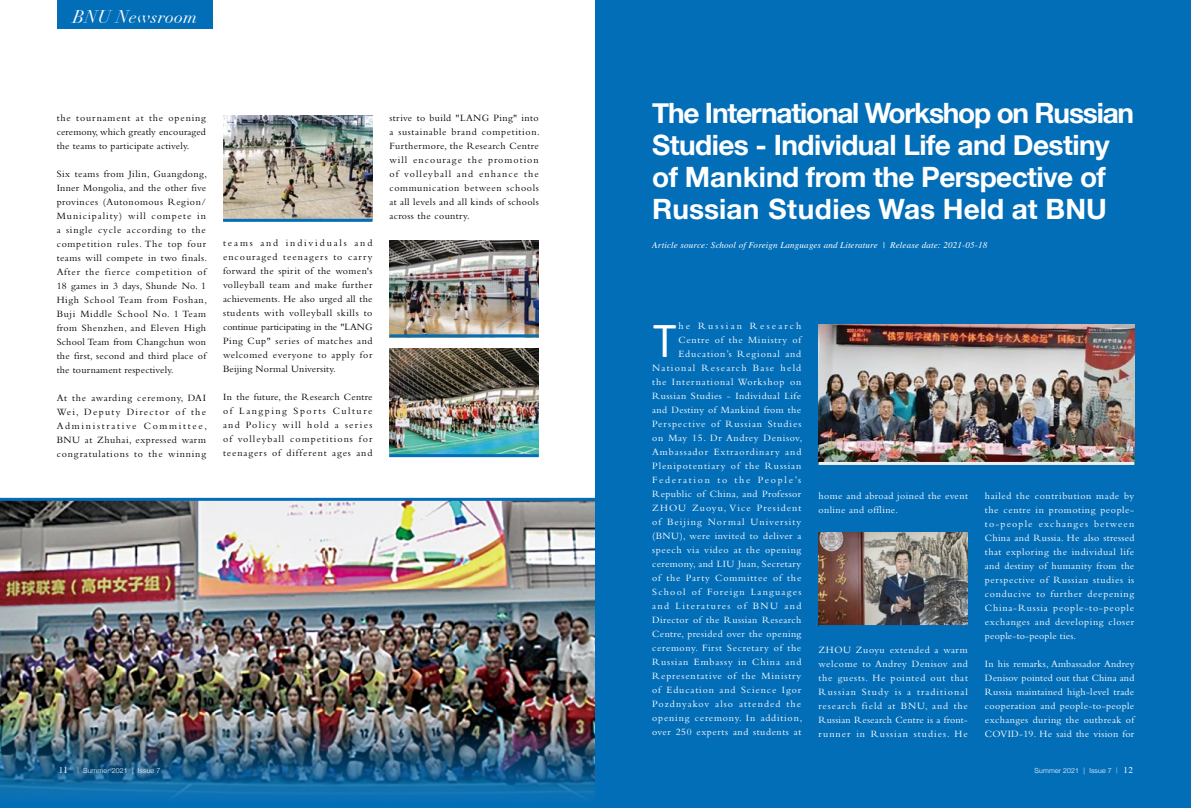
<style>
.page{position:relative;width:1191px;height:808px;background:#fff}
.page>*{position:absolute;margin:0;border:0;box-sizing:border-box;transform-origin:0 0}
.t1{font:42.9px "Neo Tech";color:#fff}
.t2{font:700 28px/32px "Helvetica Neue";letter-spacing:-.02em;color:#fff}
.t3{font:italic 18px "Linotype Didot Oldstyle Figures";letter-spacing:.02em;color:#fff}
.t4{font:10px/14px "Bembo Std";letter-spacing:.075em;color:#fff;text-align:justify}
.t5{font:10px/14px "Bembo Std";letter-spacing:.035em;color:#000;text-align:justify}
.t6{font:10px/14px "Bembo Std";letter-spacing:.04em;color:#fff}
.t7{font:italic 9px "STIX General";letter-spacing:.02em;color:#fff}
.t8{font:300 7px "Helvetica Neue";letter-spacing:.02em;color:#fff}
.s1{font-family:"STIX General";font-weight:400;font-size:9px}
.s2{font-size:6px}
</style>
<div class="page">
<img style="left:0;top:501px;width:595px;height:210px">
<img style="left:0;top:711px;width:595px;height:97px">
<div style="left:595px;top:0;width:596px;height:808px;background:#036eb8"></div>
<div style="left:57px;top:0;width:156px;height:28px;background:#036eb8"></div>
<img style="left:818px;top:533px;width:150px;height:92px">
<img style="left:223px;top:116px;width:149px;height:103px">
<img style="left:389px;top:241px;width:150px;height:93px">
<img style="left:389px;top:349px;width:150px;height:105px">
<img style="left:818px;top:325px;width:316px;height:137px">
<hr style="left:223px;top:219px;width:149px;height:3px;background:#036eb8">
<hr style="left:389px;top:334px;width:150px;height:3px;background:#036eb8">
<hr style="left:389px;top:454px;width:150px;height:3px;background:#036eb8">
<hr style="left:0;top:498px;width:595px;height:3px;background:#036eb8">
<hr style="left:818px;top:462px;width:316px;height:3px;background:#efefef">
<h3 class="t3" style="left:73px;top:6px;width:126px">BNU Newsroom</h3>
<p class="t5" style="left:57px;top:111px;width:151px">the tournament at the opening ceremony, which greatly encouraged the teams to participate actively.</p>
<p class="t5" style="left:57px;top:167px;width:152px">Six teams from Jilin, Guangdong, Inner Mongolia, and the other five provinces (Autonomous Region/ Municipality) will compete in a single cycle according to the competition rules. The top four teams will compete in two finals.<br>After the fierce competition of 18 games in 3 days, Shunde No. 1<br>High School Team from Foshan, Buji Middle School No. 1 Team from Shenzhen, and Eleven High School Team from Changchun won the first, second and third place of the tournament respectively.</p>
<p class="t5" style="left:57px;top:391px;width:152px">At the awarding ceremony, DAI Wei, Deputy Director of the Administrative Committee, BNU at Zhuhai, expressed warm congratulations to the winning</p>
<p class="t5" style="left:223px;top:235px;width:151px">teams and individuals and encouraged teenagers to carry forward the spirit of the women's volleyball team and make further achievements. He also urged all the students with volleyball skills to continue participating in the "LANG Ping Cup" series of matches and welcomed everyone to apply for Beijing Normal University.</p>
<p class="t5" style="left:223px;top:389px;width:151px">In the future, the Research Centre of Langping Sports Culture and Policy will hold a series of volleyball competitions for teenagers of different ages and</p>
<p class="t5" style="left:389px;top:111px;width:152px">strive to build "LANG Ping" into a sustainable brand competition.<br>Furthermore, the Research Centre will encourage the promotion of volleyball and enhance the communication between schools at all levels and all kinds of schools across the country.</p>
<h2 class="t2" style="left:652px;top:98px;width:483px">The International Workshop on Russian Studies - Individual Life and Destiny of Mankind from the Perspective of Russian Studies Was Held at BNU</h2>
<p class="t7" style="left:652px;top:239px;width:336px">Article source: School of Foreign Languages and Literature | Release date: 2021-05-18</p>
<p class="t4" style="left:652px;top:319px;width:152px;text-align:right">he Russian Research<br>Centre of the Ministry of<br>Education’s Regional and<br>National Research Base held the International Workshop on<br>Russian Studies - Individual Life and Destiny of Mankind from the<br>Perspective of Russian Studies on May 15. Dr Andrey Denisov,<br>Ambassador Extraordinary and<br>Plenipotentiary of the Russian<br>Federation to the People’s<br>Republic of China, and Professor<br>ZHOU Zuoyu, Vice President of Beijing Normal University (BNU), were invited to deliver a speech via video at the opening ceremony, and LIU Juan, Secretary of the Party Committee of the<br>School of Foreign Languages and Literatures of BNU and<br>Director of the Russian Research<br>Centre, presided over the opening ceremony. First Secretary of the<br>Russian Embassy in China and<br>Representative of the Ministry of Education and Science Igor<br>Pozdnyakov also attended the opening ceremony. In addition, over 250 experts and students at</p>
<h1 class="t1" style="left:652px;top:320px;width:27px">T</h1>
<p class="t6" style="left:818px;top:489px;width:151px">home and abroad joined the event online and offline.</p>
<p class="t4" style="left:818px;top:643px;width:151px">ZHOU Zuoyu extended a warm welcome to Andrey Denisov and the guests. He pointed out that Russian Study is a traditional research field at BNU, and the Russian Research Centre is a front&shy;runner in Russian studies. He</p>
<p class="t4" style="left:985px;top:488px;width:151px">hailed the contribution made by the centre in promoting people&shy;to-people exchanges between China and Russia. He also stressed that exploring the individual life and destiny of humanity from the perspective of Russian studies is conducive to further deepening China-Russia people-to-people exchanges and developing closer people-to-people ties.</p>
<p class="t4" style="left:985px;top:656px;width:151px">In his remarks, Ambassador Andrey Denisov pointed out that China and Russia maintained high-level trade cooperation and people-to-people exchanges during the outbreak of COVID-19. He said the vision for</p>
<p class="t8" style="left:59px;top:765px;width:103px"><span class="s1">11</span> <span class="s2">|</span> Summer 2021 | Issue 7</p>
<p class="t8" style="left:1034px;top:765px;width:100px">Summer 2021 | Issue 7 <span class="s2">|</span> <span class="s1">12</span></p>
</div>
